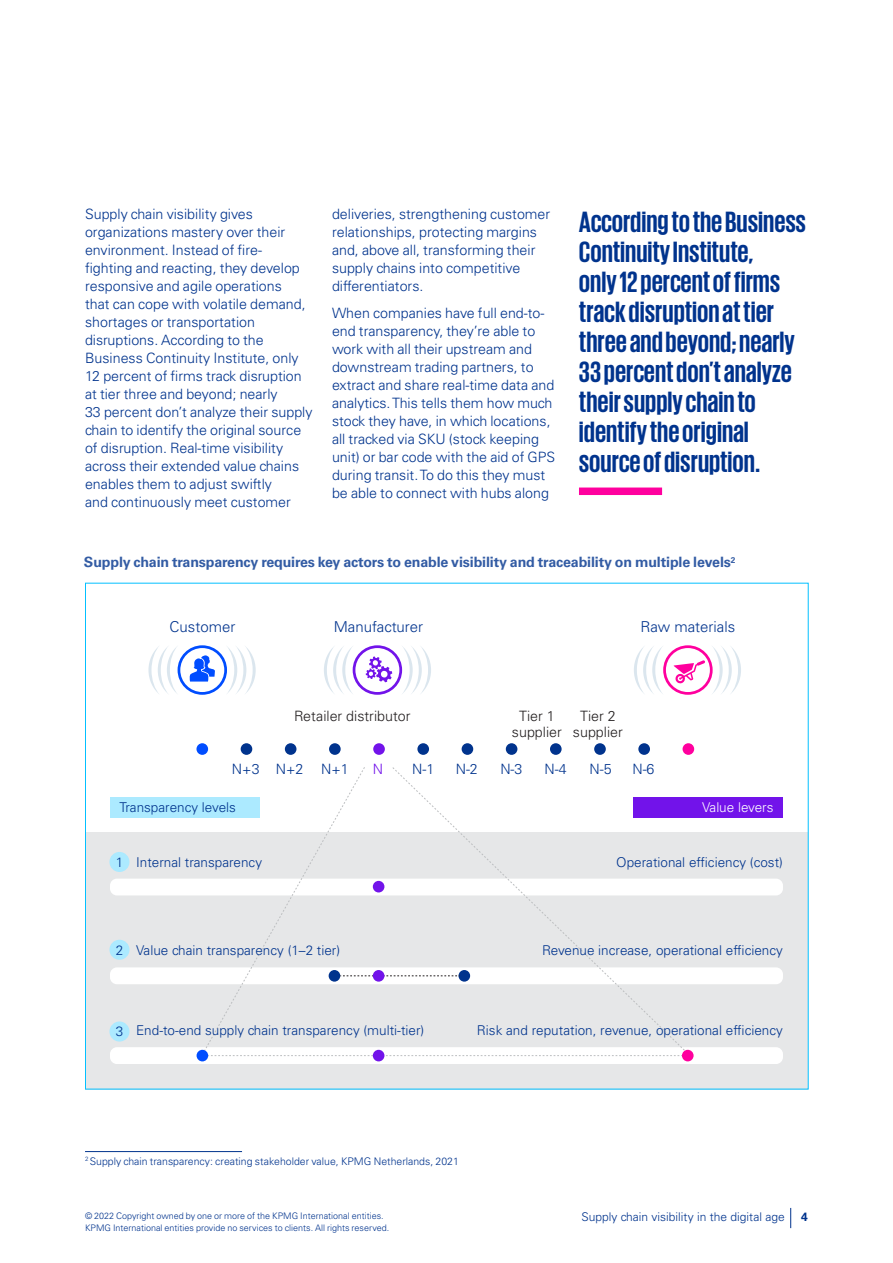
<style>
.page{position:relative;width:893px;height:1263px;background:#fff}
.page>*{position:absolute;margin:0;border:0;box-sizing:border-box;transform-origin:0 0}
.t1{font:700 30px/30px "KPMG";color:#00338d}
.t2{font:300 15px "Univers LT Std";color:#00338d}
.t3{font:300 14.25px/18px "Univers LT Std";color:#00338d}
.t4{font:700 14.25px "Univers LT Std";letter-spacing:-.01em;color:#335ca4}
.t5{font:300 14.25px/15.5px "Univers LT Std";color:#231f20;text-align:center}
.t6{font:300 14.25px "Univers LT Std";color:#7213ea}
.t7{font:300 13.5px "Univers LT Std";color:#00338d}
.t8{font:300 13.5px "Univers LT Std";color:#fff}
.t9{font:300 12px "Univers LT Std";color:#00338d}
.t10{font:700 12px "Univers LT Std";color:#00338d}
.t11{font:300 10.5px "Univers LT Std";color:#00338d}
.t12{font:300 9px "Univers LT Std";color:#00338d}
</style>
<div class="page">
<svg style="left:790px;top:1208px;width:1px;height:20px"></svg>
<hr style="left:85px;top:1151px;width:157px;height:1px;background:#00338d">
<div style="left:579px;top:487px;width:83px;height:8px;background:#ff009e"></div>
<div style="left:85px;top:832px;width:723px;height:258px;background:#e6e7e8"></div>
<div style="left:110px;top:879px;width:673px;height:16px;background:#fff;border-radius:7px"></div>
<div style="left:110px;top:967px;width:673px;height:17px;background:#fff;border-radius:7px"></div>
<div style="left:110px;top:1047px;width:673px;height:17px;background:#fff;border-radius:7px"></div>
<div style="left:196px;top:743px;width:12px;height:12px;background:#004dff;border-radius:50%"></div>
<div style="left:241px;top:743px;width:11px;height:12px;background:#00338d;border-radius:50%"></div>
<div style="left:285px;top:743px;width:11px;height:12px;background:#00338d;border-radius:50%"></div>
<div style="left:329px;top:743px;width:12px;height:12px;background:#00338d;border-radius:50%"></div>
<div style="left:373px;top:743px;width:12px;height:12px;background:#7213ea;border-radius:50%"></div>
<div style="left:417px;top:743px;width:12px;height:12px;background:#00338d;border-radius:50%"></div>
<div style="left:462px;top:743px;width:11px;height:12px;background:#00338d;border-radius:50%"></div>
<div style="left:506px;top:743px;width:11px;height:12px;background:#00338d;border-radius:50%"></div>
<div style="left:550px;top:743px;width:12px;height:12px;background:#00338d;border-radius:50%"></div>
<div style="left:594px;top:743px;width:12px;height:12px;background:#00338d;border-radius:50%"></div>
<div style="left:638px;top:743px;width:12px;height:12px;background:#00338d;border-radius:50%"></div>
<div style="left:683px;top:743px;width:11px;height:12px;background:#ff009e;border-radius:50%"></div>
<svg style="left:208px;top:1055px;width:474px;height:1px"></svg>
<svg style="left:202px;top:767px;width:487px;height:288px"></svg>
<div style="left:110px;top:797px;width:149px;height:20px;background:#aceaff"></div>
<div style="left:634px;top:797px;width:149px;height:20px;background:#7213ea"></div>
<div style="left:109px;top:852px;width:20px;height:20px;background:#aceaff;border-radius:50%"></div>
<div style="left:109px;top:940px;width:20px;height:20px;background:#aceaff;border-radius:50%"></div>
<div style="left:109px;top:1021px;width:20px;height:20px;background:#aceaff;border-radius:50%"></div>
<svg style="left:226px;top:646px;width:30px;height:48px"></svg>
<svg style="left:148px;top:646px;width:30px;height:48px"></svg>
<svg style="left:401px;top:646px;width:30px;height:48px"></svg>
<svg style="left:324px;top:646px;width:30px;height:48px"></svg>
<svg style="left:712px;top:646px;width:29px;height:48px"></svg>
<svg style="left:634px;top:646px;width:30px;height:48px"></svg>
<svg style="left:366px;top:656px;width:26px;height:26px"></svg>
<div style="left:353px;top:645px;width:49px;height:50px;border:3px solid #7213ea;border-radius:50%"></div>
<div style="left:663px;top:645px;width:50px;height:50px;border:3px solid #ff009e;border-radius:50%"></div>
<div style="left:178px;top:645px;width:49px;height:50px;border:3px solid #004dff;border-radius:50%"></div>
<svg style="left:189px;top:655px;width:26px;height:26px"></svg>
<svg style="left:674px;top:660px;width:31px;height:24px"></svg>
<div style="left:373px;top:881px;width:11px;height:11px;background:#7213ea;border-radius:50%"></div>
<div style="left:373px;top:1050px;width:11px;height:11px;background:#7213ea;border-radius:50%"></div>
<div style="left:373px;top:970px;width:11px;height:12px;background:#7213ea;border-radius:50%"></div>
<div style="left:197px;top:1050px;width:11px;height:11px;background:#004dff;border-radius:50%"></div>
<div style="left:682px;top:1050px;width:12px;height:11px;background:#ff009e;border-radius:50%"></div>
<p class="t3" style="left:85px;top:205px;width:229px">Supply chain visibility gives organizations mastery over their environment. Instead of fire&shy;fighting and reacting, they develop responsive and agile operations<br>that can cope with volatile demand, shortages or transportation disruptions. According to the Business Continuity Institute, only 12 percent of firms track disruption at tier three and beyond; nearly<br>33 percent don’t analyze their supply chain to identify the original source of disruption. Real-time visibility across their extended value chains enables them to adjust swiftly<br>and continuously meet customer</p>
<p class="t3" style="left:332px;top:205px;width:220px">deliveries, strengthening customer relationships, protecting margins and, above all, transforming their supply chains into competitive differentiators.</p>
<p class="t3" style="left:332px;top:304px;width:225px">When companies have full end-to&shy;end transparency, they’re able to work with all their upstream and downstream trading partners, to extract and share real-time data and analytics. This tells them how much stock they have, in which locations, all tracked via SKU (stock keeping unit) or bar code with the aid of GPS during transit. To do this they must be able to connect with hubs along</p>
<h1 class="t1" style="left:579px;top:206px;width:229px">According to the Business<br>Continuity Institute,<br>only 12 percent of firms track disruption at tier three and beyond; nearly<br>33percent don’t analyze their supply chain to identify the original source of disruption.</h1>
<p class="t4" style="left:84px;top:554px;width:653px">Supply chain transparency requires key actors to enable visibility and traceability on multiple levels<sup>2</sup></p>
<p class="t2" style="left:169px;top:617px;width:67px">Customer</p>
<p class="t2" style="left:334px;top:617px;width:91px">Manufacturer</p>
<p class="t5" style="left:294px;top:708px;width:118px">Retailer distributor</p>
<p class="t2" style="left:640px;top:617px;width:96px">Raw materials</p>
<p class="t5" style="left:512px;top:708px;width:51px">Tier 1 supplier</p>
<p class="t5" style="left:573px;top:708px;width:51px">Tier 2 supplier</p>
<p class="t3" style="left:232px;top:760px;width:118px">N+3 N+2 N+1</p>
<p class="t6" style="left:373px;top:760px;width:12px">N</p>
<p class="t3" style="left:412px;top:760px;width:24px">N-1</p>
<p class="t3" style="left:456px;top:760px;width:24px">N-2</p>
<p class="t3" style="left:500px;top:760px;width:24px">N-3</p>
<p class="t3" style="left:545px;top:760px;width:24px">N-4</p>
<p class="t3" style="left:590px;top:760px;width:24px">N-5</p>
<p class="t3" style="left:632px;top:760px;width:24px">N-6</p>
<p class="t7" style="left:119px;top:799px;width:118px">Transparency levels</p>
<p class="t8" style="left:702px;top:799px;width:73px">Value levers</p>
<p class="t7" style="left:116px;top:854px;width:9px">1</p>
<p class="t7" style="left:136px;top:854px;width:128px">Internal transparency</p>
<p class="t7" style="left:616px;top:854px;width:168px">Operational efficiency (cost)</p>
<p class="t7" style="left:116px;top:942px;width:9px">2</p>
<p class="t7" style="left:136px;top:942px;width:206px">Value chain transparency (1–2 tier)</p>
<p class="t7" style="left:116px;top:1023px;width:9px">3</p>
<p class="t7" style="left:136px;top:1022px;width:290px">End-to-end supply chain transparency (multi-tier)</p>
<p class="t7" style="left:542px;top:942px;width:242px">Revenue increase, operational efficiency</p>
<p class="t7" style="left:477px;top:1022px;width:307px">Risk and reputation, revenue, operational efficiency</p>
<p class="t11" style="left:85px;top:1154px;width:375px"><sup>2</sup> Supply chain transparency: creating stakeholder value, KPMG Netherlands, 2021</p>
<p class="t12" style="left:85px;top:1210px;width:300px">© 2022 Copyright owned by one or more of the KPMG International entities.</p>
<p class="t9" style="left:581px;top:1210px;width:205px">Supply chain visibility in the digital age</p>
<p class="t10" style="left:801px;top:1210px;width:8px">4</p>
<p class="t12" style="left:85px;top:1222px;width:306px">KPMG International entities provide no services to clients. All rights reserved.</p>
</div>
